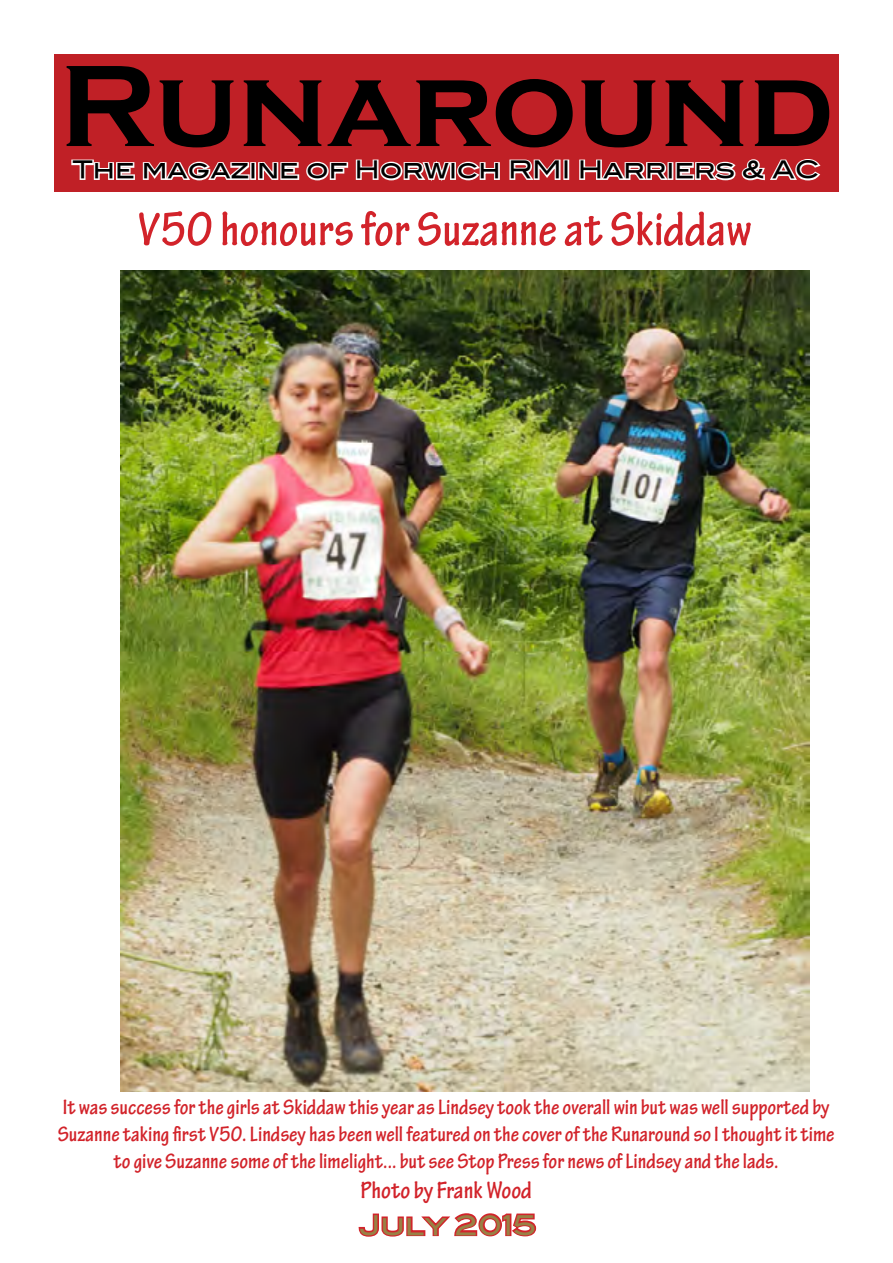
<style>
.page{position:relative;width:893px;height:1263px;background:#fff}
.page>*{position:absolute;margin:0;border:0;box-sizing:border-box;transform-origin:0 0}
.t1{font:700 120px "Copperplate Gothic";color:#000}
.t2{font:700 condensed 51px "Tekton Pro";color:#d2232a}
.t3{font:27px "Blair Md ITCTT Medium";color:#988145}
.t4{font:700 condensed 25.5px "Tekton Pro";color:#d2232a}
.t5{font:24px "Blair Md ITCTT Medium";color:#000}
.t6{font:700 condensed 22.5px/27px "Tekton Pro";color:#d2232a;text-align:center}
</style>
<div class="page">
<svg style="left:358px;top:1213px;width:179px;height:24px"></svg>
<div style="left:55px;top:54px;width:784px;height:137px;background:#c02026"></div>
<svg style="left:71px;top:159px;width:429px;height:22px"></svg>
<svg style="left:509px;top:159px;width:52px;height:21px"></svg>
<div style="left:563px;top:160px;width:6px;height:20px;border:3px solid #fff"></div>
<svg style="left:579px;top:159px;width:242px;height:22px"></svg>
<img style="left:120px;top:270px;width:689px;height:822px">
<h1 class="t1" style="left:59px;top:40px;width:776px">Runaround</h1>
<p class="t5" style="left:72px;top:150px;width:749px">The magazine of Horwich RMI Harriers &amp; AC</p>
<h2 class="t2" style="left:138px;top:199px;width:615px">V50 honours for Suzanne at Skiddaw</h2>
<p class="t6" style="left:58px;top:1093px;width:778px">It was success for the girls at Skiddaw this year as Lindsey took the overall win but was well supported by<br>Suzanne taking first V50. Lindsey has been well featured on the cover of the Runaround so I thought it time to give Suzanne some of the limelight... but see Stop Press for news of Lindsey and the lads.</p>
<p class="t4" style="left:360px;top:1175px;width:173px">Photo by Frank Wood</p>
<p class="t3" style="left:359px;top:1203px;width:179px">July 2015</p>
</div>
